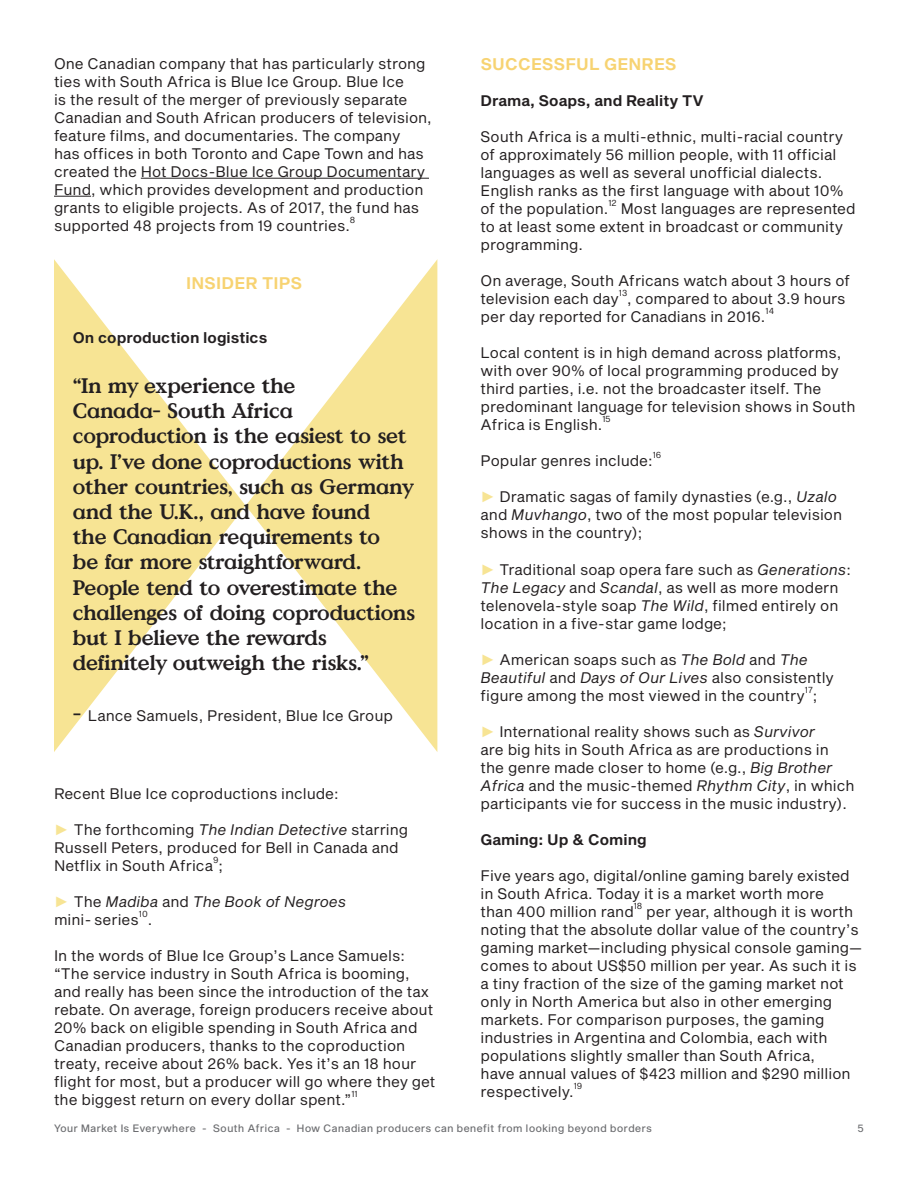
<style>
.page{position:relative;width:918px;height:1188px;background:#fff}
.page>*{position:absolute;margin:0;border:0;box-sizing:border-box;transform-origin:0 0}
.t1{font:700 21px/25.2px "Value Serif";letter-spacing:-.005em;color:#231f20}
.t2{font:16.5px "Sequel Sans Semi Bold Body Text";letter-spacing:.01em;color:#f7d372}
.t3{font:15px/18px "Sequel Sans Book Body Text";color:#231f20}
.t4{font:15px "Sequel Sans Semi Bold Body Text";color:#231f20}
.t5{font:15px/18px "Sequel Sans Book Oblique Body Text";color:#231f20}
.t6{font:10.5px "Sequel Sans Roman Headline";letter-spacing:.06em;color:#6c6d70}
.t7{font:8.7px "Sequel Sans Book Body Text";color:#231f20}
.s1{font-family:"Value Serif";font-weight:700;font-size:21px}
.s2{font-family:"Arial";font-size:15.15px;color:#f7e494}
.s3{font-family:"Sequel Sans Book Oblique Body Text"}
.s4{font-family:"Sequel Sans Book Body Text"}
</style>
<div class="page">
<svg style="left:54px;top:259px;width:192px;height:493px"></svg>
<svg style="left:246px;top:260px;width:191px;height:492px"></svg>
<hr style="left:141px;top:178px;width:288px;height:1px;background:#231f20">
<hr style="left:54px;top:196px;width:37px;height:1px;background:#231f20">
<p class="t3" style="left:54px;top:55px;width:379px">One Canadian company that has particularly strong ties with South Africa is Blue Ice Group. Blue Ice<br>is the result of the merger of previously separate Canadian and South African producers of television, feature films, and documentaries. The company<br>has offices in both Toronto and Cape Town and has created the Hot Docs-Blue Ice Group Documentary Fund, which provides development and production grants to eligible projects. As of 2017, the fund has supported 48 projects from 19 countries.</p>
<p class="t7" style="left:350px;top:213px;width:7px">8</p>
<p class="t2" style="left:186px;top:271px;width:118px">INSIDER TIPS</p>
<p class="t4" style="left:73px;top:327px;width:196px">On coproduction logistics</p>
<p class="t1" style="left:73px;top:372px;width:344px">“In my experience the<br>Canada- South Africa coproduction is the easiest to set up. I’ve done coproductions with other countries, such as Germany and the U.K., and have found<br>the Canadian requirements to<br>be far more straightforward.<br>People tend to overestimate the challenges of doing coproductions but I believe the rewards definitely outweigh the risks.”</p>
<p class="t3" style="left:73px;top:707px;width:322px"><span class="s1">-</span> Lance Samuels, President, Blue Ice Group</p>
<p class="t3" style="left:54px;top:785px;width:286px">Recent Blue Ice coproductions include:</p>
<p class="t3" style="left:54px;top:821px;width:356px"><span class="s2">►</span> The forthcoming <span class="s3">The Indian Detective</span> starring<br>Russell Peters, produced for Bell in Canada and<br>Netflix in South Africa ;</p>
<p class="t7" style="left:213px;top:854px;width:7px">9</p>
<p class="t5" style="left:54px;top:893px;width:294px"><span class="s2">►</span> <span class="s4">The</span> Madiba <span class="s4">and</span> The Book of Negroes <span class="s4">mini- series</span></p>
<p class="t7" style="left:139px;top:908px;width:10px">10</p>
<p class="t3" style="left:148px;top:911px;width:6px">.</p>
<p class="t3" style="left:54px;top:947px;width:383px">In the words of Blue Ice Group’s Lance Samuels: “The service industry in South Africa is booming, and really has been since the introduction of the tax rebate. On average, foreign producers receive about 20% back on eligible spending in South Africa and Canadian producers, thanks to the coproduction treaty, receive about 26% back. Yes it’s an 18 hour flight for most, but a producer will go where they get the biggest return on every dollar spent.”</p>
<p class="t7" style="left:351px;top:1088px;width:8px">11</p>
<p class="t2" style="left:481px;top:53px;width:197px">SUCCESSFUL GENRES</p>
<p class="t4" style="left:481px;top:90px;width:225px">Drama, Soaps, and Reality TV</p>
<p class="t3" style="left:481px;top:128px;width:364px">South Africa is a multi-ethnic, multi-racial country of approximately 56 million people, with 11 official languages as well as several unofficial dialects.<br>English ranks as the first language with about 10% of the population.</p>
<p class="t7" style="left:608px;top:197px;width:10px">12</p>
<p class="t3" style="left:481px;top:200px;width:376px;text-indent:140px">Most languages are represented to at least some extent in broadcast or community programming.</p>
<p class="t3" style="left:481px;top:272px;width:371px">On average, South Africans watch about 3 hours of television each day</p>
<p class="t7" style="left:619px;top:287px;width:10px">13</p>
<p class="t3" style="left:481px;top:290px;width:367px;text-indent:147px">, compared to about 3.9 hours per day reported for Canadians in 2016.</p>
<p class="t7" style="left:765px;top:305px;width:10px">14</p>
<p class="t3" style="left:481px;top:344px;width:376px">Local content is in high demand across platforms, with over 90% of local programming produced by third parties, i.e. not the broadcaster itself. The predominant language for television shows in South Africa is English.</p>
<p class="t7" style="left:602px;top:413px;width:10px">15</p>
<p class="t3" style="left:481px;top:452px;width:174px">Popular genres include:</p>
<p class="t7" style="left:653px;top:449px;width:10px">16</p>
<p class="t3" style="left:481px;top:489px;width:363px"><span class="s2">►</span> Dramatic sagas of family dynasties (e.g., <span class="s3">Uzalo </span>and <span class="s3">Muvhango</span>, two of the most popular television shows in the country);</p>
<p class="t3" style="left:481px;top:561px;width:372px"><span class="s2">►</span> Traditional soap opera fare such as <span class="s3">Generations</span>:<br><span class="s3">The Legacy</span> and <span class="s3">Scandal</span>, as well as more modern telenovela-style soap <span class="s3">The Wild</span>, filmed entirely on location in a five-star game lodge;</p>
<p class="t3" style="left:481px;top:651px;width:355px"><span class="s2">►</span> American soaps such as <span class="s3">The Bold</span> and <span class="s3">The<br>Beautiful</span> and <span class="s3">Days of Our Lives</span> also consistently figure among the most viewed in the country</p>
<p class="t7" style="left:805px;top:683px;width:9px">17</p>
<p class="t3" style="left:813px;top:687px;width:6px">;</p>
<p class="t3" style="left:481px;top:723px;width:375px"><span class="s2">►</span> International reality shows such as <span class="s3">Survivor<br></span>are big hits in South Africa as are productions in the genre made closer to home (e.g., <span class="s3">Big Brother Africa</span> and the music-themed <span class="s3">Rhythm City</span>, in which participants vie for success in the music industry).</p>
<p class="t4" style="left:481px;top:829px;width:168px">Gaming: Up &amp; Coming</p>
<p class="t3" style="left:481px;top:867px;width:371px">Five years ago, digital/online gaming barely existed in South Africa. Today it is a market worth more than 400 million rand</p>
<p class="t7" style="left:634px;top:900px;width:10px">18</p>
<p class="t3" style="left:481px;top:903px;width:383px;text-indent:166px">per year, although it is worth noting that the absolute dollar value of the country’s gaming market—including physical console gaming— comes to about US$50 million per year. As such it is a tiny fraction of the size of the gaming market not only in North America but also in other emerging markets. For comparison purposes, the gaming industries in Argentina and Colombia, each with populations slightly smaller than South Africa,<br>have annual values of $423 million and $290 million respectively.</p>
<p class="t7" style="left:574px;top:1080px;width:10px">19</p>
<p class="t6" style="left:54px;top:1121px;width:599px">Your Market Is Everywhere - South Africa - How Canadian producers can benefit from looking beyond borders</p>
<p class="t6" style="left:858px;top:1121px;width:8px">5</p>
</div>
